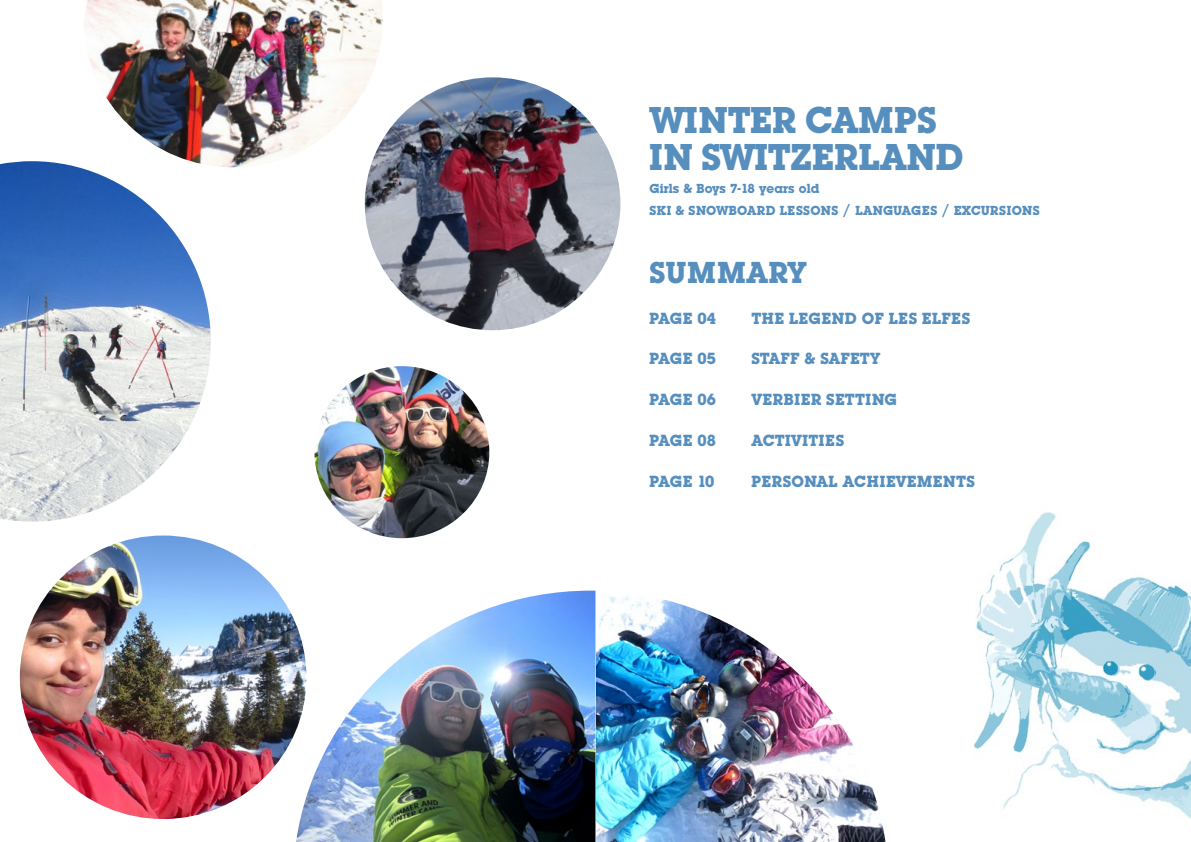
<style>
.page{position:relative;width:1191px;height:842px;background:#fff}
.page>*{position:absolute;margin:0;border:0;box-sizing:border-box;transform-origin:0 0}
.t1{font:700 37px/37px "Lubalin BQ";color:#568ebe}
.t2{font:700 30px "Lubalin BQ";letter-spacing:.03em;color:#568ebe}
.t3{font:700 16px "Lubalin BQ";letter-spacing:.04em;color:#568ebe}
.t4{font:700 16px "Lubalin BQ";letter-spacing:.02em;color:#568ebe}
.t5{font:700 13px/22.5px "Lubalin BQ";letter-spacing:.02em;color:#568ebe}
</style>
<div class="page">
<img style="left:0;top:161px;width:211px;height:361px">
<img style="left:314px;top:366px;width:175px;height:172px">
<img style="left:365px;top:77px;width:255px;height:253px">
<img style="left:296px;top:591px;width:589px;height:251px">
<img style="left:20px;top:535px;width:286px;height:284px">
<img style="left:84px;top:0;width:299px;height:167px">
<img style="left:973px;top:512px;width:218px;height:307px">
<h1 class="t1" style="left:649px;top:103px;width:316px">WINTER CAMPS<br>IN SWITZERLAND</h1>
<p class="t5" style="left:649px;top:177px;width:392px">Girls &amp; Boys 7-18 years old<br>SKI &amp; SNOWBOARD LESSONS / LANGUAGES / EXCURSIONS</p>
<h2 class="t2" style="left:649px;top:255px;width:159px">SUMMARY</h2>
<p class="t4" style="left:649px;top:309px;width:68px">PAGE 04</p>
<p class="t3" style="left:751px;top:309px;width:220px">THE LEGEND OF LES ELFES</p>
<p class="t4" style="left:649px;top:350px;width:68px">PAGE 05</p>
<p class="t4" style="left:751px;top:350px;width:131px">STAFF &amp; SAFETY</p>
<p class="t4" style="left:649px;top:390px;width:68px">PAGE 06</p>
<p class="t3" style="left:751px;top:390px;width:147px">VERBIER SETTING</p>
<p class="t4" style="left:649px;top:431px;width:68px">PAGE 08</p>
<p class="t4" style="left:751px;top:431px;width:94px">ACTIVITIES</p>
<p class="t4" style="left:649px;top:472px;width:67px">PAGE 10</p>
<p class="t3" style="left:751px;top:472px;width:225px">PERSONAL ACHIEVEMENTS</p>
</div>
